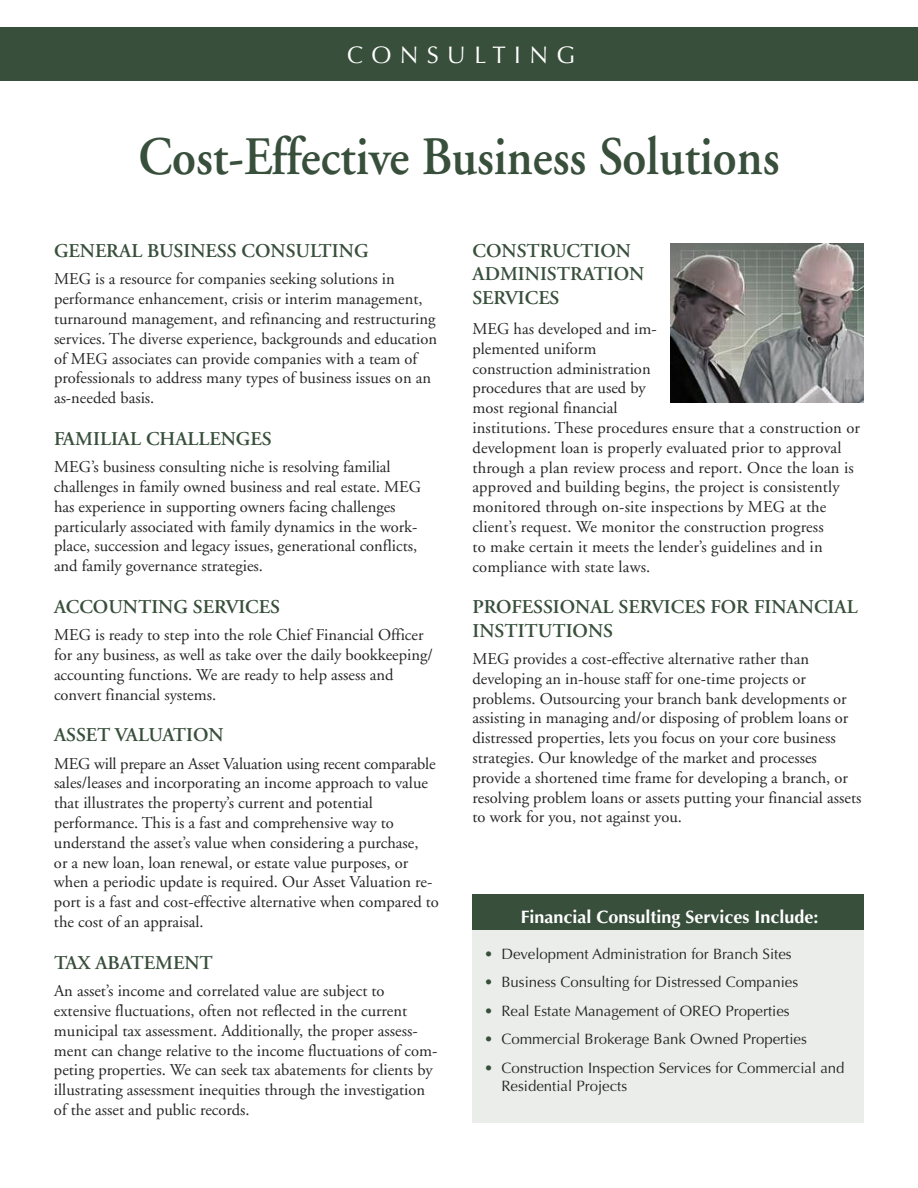
<style>
.page{position:relative;width:918px;height:1188px;background:#fff}
.page>*{position:absolute;margin:0;border:0;box-sizing:border-box;transform-origin:0 0}
.t1{font:600 54px "Adobe Garamond";color:#384f3b;scale:.9 1}
.t2{font:24px "Optima";letter-spacing:.35em;color:#fff}
.t3{font:600 19.5px/23.4px "Adobe Garamond";color:#384f3b}
.t4{font:700 18px "Optima";color:#fff}
.t5{font:16.5px/19.8px "Adobe Garamond";color:#272526}
.t6{font:15px/18px "Optima";color:#272526}
.s1{color:#384f3b}
</style>
<div class="page">
<div style="left:0;top:27px;width:918px;height:54px;background:#384f3b"></div>
<div style="left:472px;top:895px;width:392px;height:228px;background:#ebedeb"></div>
<div style="left:472px;top:895px;width:392px;height:35px;background:#384f3b"></div>
<img style="left:670px;top:243px;width:194px;height:159px">
<h2 class="t2" style="left:347px;top:40px;width:230px">CONSULTING</h2>
<h1 class="t1" style="left:138px;top:135px;width:714px">Cost-Effective Business Solutions</h1>
<p class="t3" style="left:54px;top:241px;width:316px">GENERAL BUSINESS CONSULTING</p>
<p class="t5" style="left:54px;top:271px;width:385px">MEG is a resource for companies seeking solutions in performance enhancement, crisis or interim management, turnaround management, and refinancing and restructuring services. The diverse experience, backgrounds and education of MEG associates can provide companies with a team of professionals to address many types of business issues on an as-needed basis.</p>
<p class="t3" style="left:54px;top:429px;width:219px">FAMILIAL CHALLENGES</p>
<p class="t5" style="left:54px;top:458px;width:369px">MEG’s business consulting niche is resolving familial challenges in family owned business and real estate. MEG has experience in supporting owners facing challenges particularly associated with family dynamics in the work&shy;place, succession and legacy issues, generational conflicts, and family governance strategies.</p>
<p class="t3" style="left:54px;top:597px;width:227px">ACCOUNTING SERVICES</p>
<p class="t5" style="left:54px;top:627px;width:380px">MEG is ready to step into the role Chief Financial Officer for any business, as well as take over the daily bookkeeping/ accounting functions. We are ready to help assess and convert financial systems.</p>
<p class="t3" style="left:54px;top:725px;width:171px">ASSET VALUATION</p>
<p class="t5" style="left:54px;top:755px;width:386px">MEG will prepare an Asset Valuation using recent comparable sales/leases and incorporating an income approach to value that illustrates the property’s current and potential performance. This is a fast and comprehensive way to understand the asset’s value when considering a purchase,<br>or a new loan, loan renewal, or estate value purposes, or when a periodic update is required. Our Asset Valuation re&shy;port is a fast and cost-effective alternative when compared to the cost of an appraisal.</p>
<p class="t3" style="left:54px;top:953px;width:160px">TAX ABATEMENT</p>
<p class="t5" style="left:54px;top:982px;width:385px">An asset’s income and correlated value are subject to extensive fluctuations, often not reflected in the current municipal tax assessment. Additionally, the proper assess&shy;ment can change relative to the income fluctuations of com&shy;peting properties. We can seek tax abatements for clients by illustrating assessment inequities through the investigation of the asset and public records.</p>
<p class="t3" style="left:472px;top:241px;width:173px">CONSTRUCTION<br>ADMINISTRATION<br>SERVICES</p>
<p class="t5" style="left:472px;top:320px;width:389px">MEG has developed and im-<br>plemented uniform<br>construction administration<br>procedures that are used by<br>most regional financial<br>institutions. These procedures ensure that a construction or development loan is properly evaluated prior to approval through a plan review process and report. Once the loan is approved and building begins, the project is consistently monitored through on-site inspections by MEG at the client’s request. We monitor the construction progress<br>to make certain it meets the lender’s guidelines and in compliance with state laws.</p>
<p class="t3" style="left:472px;top:597px;width:387px">PROFESSIONAL SERVICES FOR FINANCIAL<br>INSTITUTIONS</p>
<p class="t5" style="left:472px;top:650px;width:390px">MEG provides a cost-effective alternative rather than developing an in-house staff for one-time projects or problems. Outsourcing your branch bank developments or assisting in managing and/or disposing of problem loans or distressed properties, lets you focus on your core business strategies. Our knowledge of the market and processes provide a shortened time frame for developing a branch, or resolving problem loans or assets putting your financial assets to work for you, not against you.</p>
<p class="t4" style="left:521px;top:906px;width:299px">Financial Consulting Services Include:</p>
<p class="t6" style="left:484px;top:945px;width:309px"><span class="s1">•</span> Development Administration for Branch Sites</p>
<p class="t6" style="left:484px;top:973px;width:316px"><span class="s1">•</span> Business Consulting for Distressed Companies</p>
<p class="t6" style="left:484px;top:1002px;width:307px"><span class="s1">•</span> Real Estate Management of OREO Properties</p>
<p class="t6" style="left:484px;top:1031px;width:324px"><span class="s1">•</span> Commercial Brokerage Bank Owned Properties</p>
<p class="t6" style="left:501px;top:1059px;width:345px;text-indent:-17px"><span class="s1">•</span> Construction Inspection Services for Commercial and<br>Residential Projects</p>
</div>
